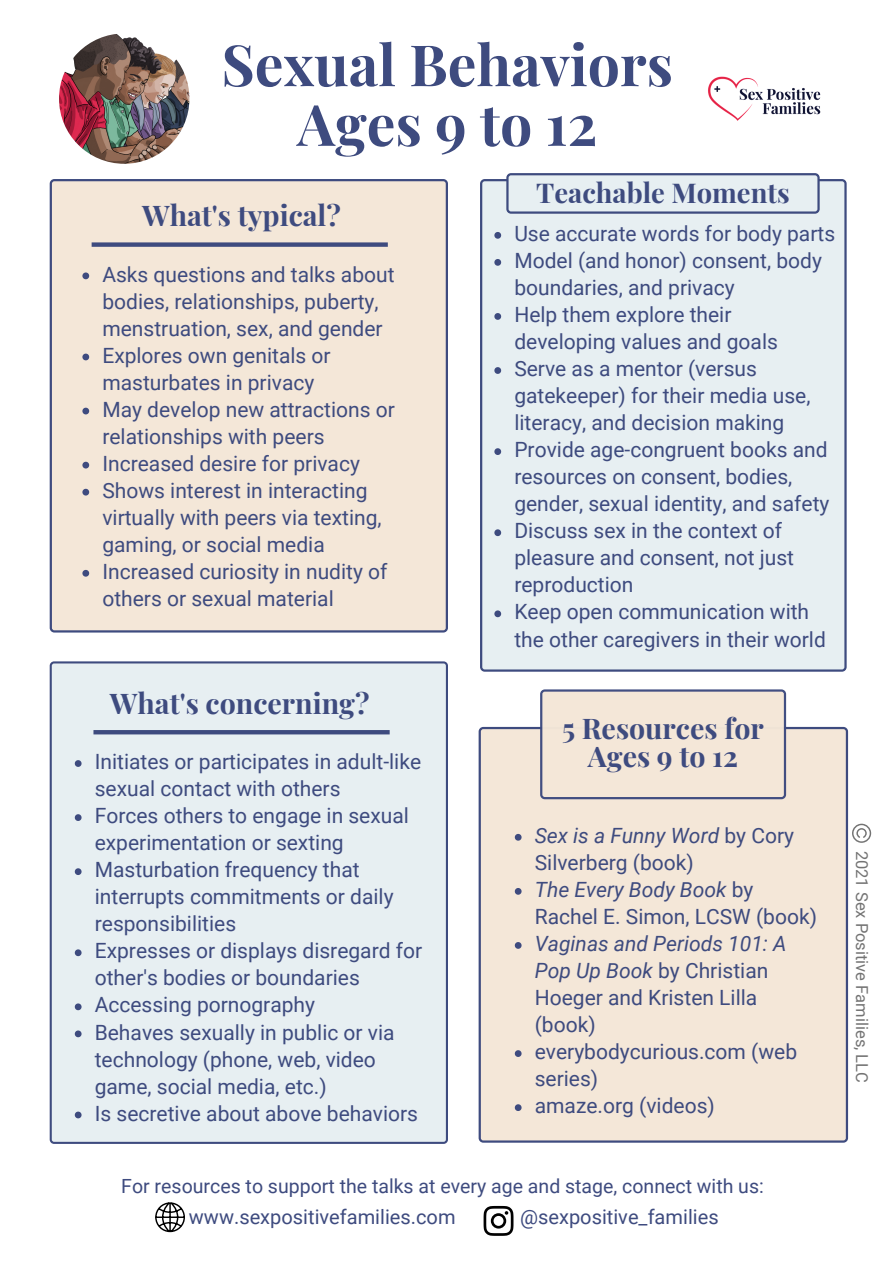
<style>
.page{position:relative;width:894px;height:1264px;background:#fff}
.page>*{position:absolute;margin:0;border:0;box-sizing:border-box;transform-origin:0 0}
.t1{font:700 57px "Playfair Display";color:#3e4b7f}
.t2{font:700 28.5px/28.2px "Playfair Display";color:#3e4b7f;text-align:center}
.t3{font:700 27.3px "Playfair Display";color:#3e4b7f}
.t4{font:21px/27px "Roboto";color:#3e4b7f}
.t5{font:20.1px "Roboto";color:#3e4b7f}
.t6{font:19.5px "Roboto";color:#3e4b7f}
.t7{font:16.5px "Roboto";color:#737373}
.s1{font-style:italic}
</style>
<div class="page">
<div style="left:478px;top:727px;width:369px;height:415px;background:#f4e7d8"></div>
<div style="left:50px;top:661px;width:398px;height:482px;background:#e7eff2"></div>
<div style="left:50px;top:179px;width:398px;height:453px;background:#f4e7d8"></div>
<div style="left:480px;top:179px;width:366px;height:492px;background:#e7eff2"></div>
<svg style="left:92px;top:242px;width:296px;height:5px"></svg>
<svg style="left:506px;top:173px;width:313px;height:41px;background:#d2dbe4"></svg>
<div style="left:540px;top:689px;width:245px;height:110px;background:#f4e7d8"></div>
<svg style="left:93px;top:730px;width:296px;height:4px"></svg>
<img style="left:59px;top:33px;width:130px;height:131px;border-radius:50%">
<svg style="left:514px;top:833px;width:7px;height:7px"></svg>
<svg style="left:514px;top:888px;width:7px;height:6px"></svg>
<svg style="left:514px;top:942px;width:7px;height:6px"></svg>
<svg style="left:514px;top:1050px;width:7px;height:6px"></svg>
<svg style="left:514px;top:1104px;width:7px;height:6px"></svg>
<svg style="left:75px;top:760px;width:6px;height:7px"></svg>
<svg style="left:75px;top:814px;width:6px;height:7px"></svg>
<svg style="left:75px;top:868px;width:6px;height:7px"></svg>
<svg style="left:75px;top:949px;width:6px;height:7px"></svg>
<svg style="left:75px;top:1003px;width:6px;height:7px"></svg>
<svg style="left:75px;top:1030px;width:6px;height:7px"></svg>
<svg style="left:75px;top:1111px;width:6px;height:7px"></svg>
<svg style="left:494px;top:232px;width:7px;height:7px"></svg>
<svg style="left:494px;top:259px;width:7px;height:7px"></svg>
<svg style="left:494px;top:313px;width:7px;height:7px"></svg>
<svg style="left:494px;top:367px;width:7px;height:7px"></svg>
<svg style="left:494px;top:448px;width:7px;height:7px"></svg>
<svg style="left:494px;top:529px;width:7px;height:7px"></svg>
<svg style="left:494px;top:610px;width:7px;height:7px"></svg>
<svg style="left:82px;top:272px;width:7px;height:7px"></svg>
<svg style="left:82px;top:353px;width:7px;height:7px"></svg>
<svg style="left:82px;top:407px;width:7px;height:7px"></svg>
<svg style="left:82px;top:462px;width:7px;height:6px"></svg>
<svg style="left:82px;top:489px;width:7px;height:6px"></svg>
<svg style="left:82px;top:570px;width:7px;height:6px"></svg>
<img style="left:708px;top:76px;width:113px;height:45px">
<svg style="left:155px;top:1202px;width:30px;height:30px"></svg>
<svg style="left:483px;top:1205px;width:30px;height:30px"></svg>
<svg style="left:852px;top:823px;width:18px;height:19px"></svg>
<p class="t1" style="left:221px;top:25px;width:453px">Sexual Behaviors</p>
<p class="t1" style="left:297px;top:84px;width:302px">Ages 9 to 12</p>
<p class="t2" style="left:142px;top:200px;width:200px">What's typical?</p>
<p class="t4" style="left:102px;top:261px;width:293px">Asks questions and talks about bodies, relationships, puberty, menstruation, sex, and gender</p>
<p class="t4" style="left:102px;top:342px;width:230px">Explores own genitals or masturbates in privacy</p>
<p class="t4" style="left:102px;top:396px;width:294px">May develop new attractions or relationships with peers</p>
<p class="t4" style="left:102px;top:450px;width:259px">Increased desire for privacy</p>
<p class="t4" style="left:102px;top:477px;width:281px">Shows interest in interacting virtually with peers via texting, gaming, or social media</p>
<p class="t4" style="left:102px;top:558px;width:286px">Increased curiosity in nudity of others or sexual material</p>
<p class="t2" style="left:110px;top:688px;width:261px">What's concerning?</p>
<p class="t4" style="left:95px;top:748px;width:328px">Initiates or participates in adult-like sexual contact with others</p>
<p class="t4" style="left:95px;top:802px;width:315px">Forces others to engage in sexual experimentation or sexting</p>
<p class="t4" style="left:95px;top:856px;width:300px">Masturbation frequency that interrupts commitments or daily responsibilities</p>
<p class="t4" style="left:95px;top:937px;width:329px">Expresses or displays disregard for other's bodies or boundaries</p>
<p class="t4" style="left:95px;top:991px;width:222px">Accessing pornography</p>
<p class="t4" style="left:95px;top:1018px;width:301px">Behaves sexually in public or via technology (phone, web, video game, social media, etc.)</p>
<p class="t4" style="left:95px;top:1099px;width:325px">Is secretive about above behaviors</p>
<p class="t3" style="left:536px;top:173px;width:255px">Teachable Moments</p>
<p class="t4" style="left:514px;top:220px;width:322px">Use accurate words for body parts</p>
<p class="t4" style="left:514px;top:247px;width:309px">Model (and honor) consent, body boundaries, and privacy</p>
<p class="t4" style="left:514px;top:301px;width:265px">Help them explore their developing values and goals</p>
<p class="t4" style="left:514px;top:355px;width:297px">Serve as a mentor (versus gatekeeper) for their media use, literacy, and decision making</p>
<p class="t4" style="left:514px;top:436px;width:316px">Provide age-congruent books and resources on consent, bodies, gender, sexual identity, and safety</p>
<p class="t4" style="left:514px;top:517px;width:281px">Discuss sex in the context of pleasure and consent, not just reproduction</p>
<p class="t4" style="left:514px;top:598px;width:313px">Keep open communication with the other caregivers in their world</p>
<p class="t2" style="left:562px;top:712px;width:203px">5 Resources for<br>Ages 9 to 12</p>
<p class="t4" style="left:534px;top:822px;width:261px"><span class="s1">Sex is a Funny Word</span> by Cory<br>Silverberg (book)</p>
<p class="t4" style="left:534px;top:876px;width:284px"><span class="s1">The Every Body Book</span> by<br>Rachel E. Simon, LCSW (book)</p>
<p class="t4" style="left:534px;top:930px;width:253px"><span class="s1">Vaginas and Periods 101: A<br>Pop Up Book</span> by Christian<br>Hoeger and Kristen Lilla (book)</p>
<p class="t4" style="left:534px;top:1038px;width:264px">everybodycurious.com (web series)</p>
<p class="t4" style="left:534px;top:1092px;width:181px">amaze.org (videos)</p>
<p class="t7" style="left:871px;top:850px;width:234px;rotate:90deg">2021 Sex Positive Families, LLC</p>
<p class="t6" style="left:121px;top:1174px;width:644px">For resources to support the talks at every age and stage, connect with us:</p>
<p class="t5" style="left:189px;top:1205px;width:268px">www.sexpositivefamilies.com</p>
<p class="t5" style="left:520px;top:1205px;width:200px">@sexpositive_families</p>
</div>
